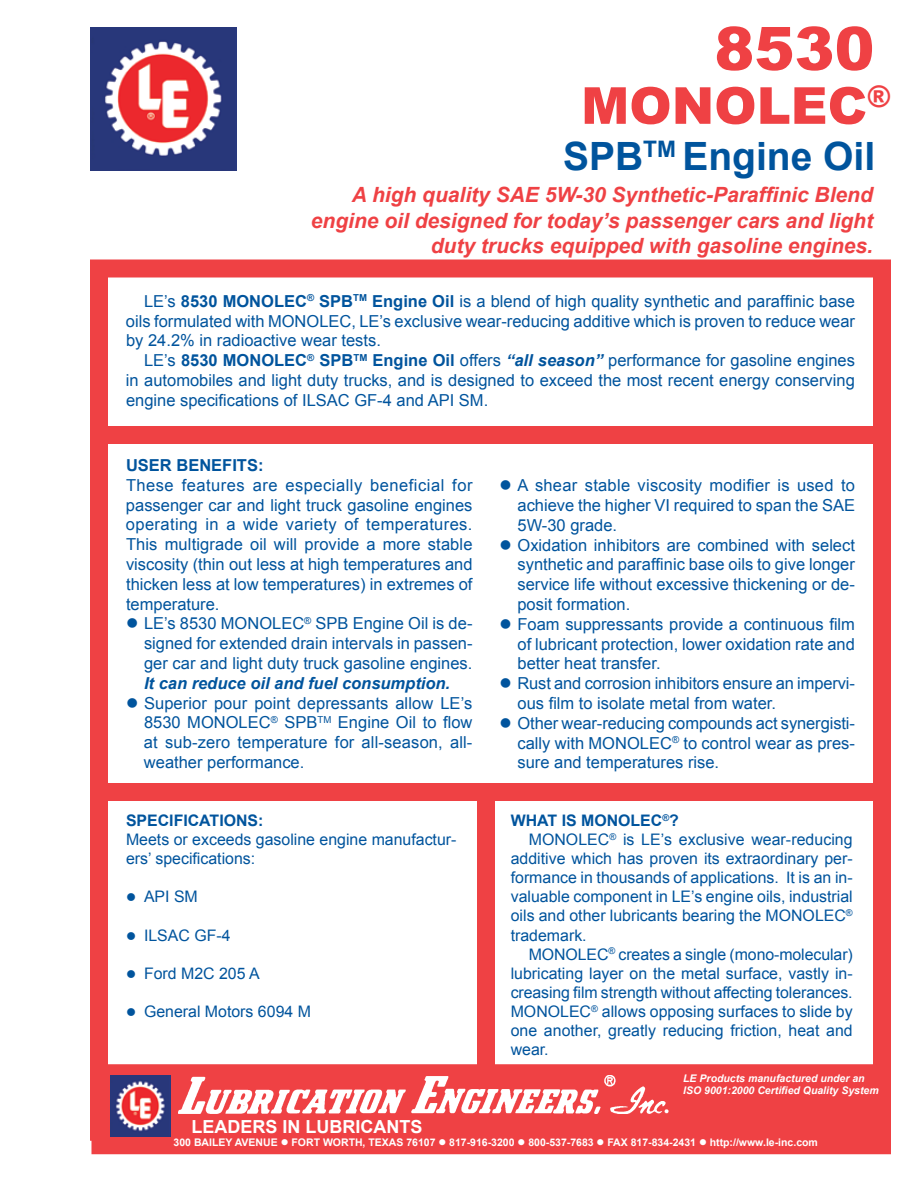
<style>
.page{position:relative;width:918px;height:1188px;background:#fff}
.page>*{position:absolute;margin:0;border:0;box-sizing:border-box;transform-origin:0 0}
.t1{font:60px "Arial MT Black";color:#ef4144}
.t2{font:900 51px "Arial";color:#ef4144}
.t3{font:700 39px "Arial";color:#00549d}
.t4{font:italic 700 21px/25.2px "Arial";color:#ef4144;text-align:right}
.t5{font:700 18px "Arial";color:#fff}
.t6{font:16.5px/19.8px "Arial";color:#00549d;text-align:justify}
.t7{font:italic 700 16.5px "Arial";color:#00549d}
.t8{font:700 16.5px "Arial";color:#00549d}
.t9{font:15.9px/19px "Arial";color:#00549d}
.t10{font:700 15.9px "Arial";color:#00549d}
.t11{font:700 10.5px "Arial";color:#fff}
.t12{font:italic 700 10.5px/12.6px "Arial";color:#fff}
.s1{font-weight:700}
.s2{font-weight:700;font-style:italic}
</style>
<div class="page">
<img style="left:90px;top:27px;width:146px;height:144px">
<div style="left:90px;top:260px;width:801px;height:881px;border:18px solid #ef4144"></div>
<div style="left:102px;top:426px;width:778px;height:18px;background:#ef4144"></div>
<div style="left:105px;top:783px;width:786px;height:18px;background:#ef4144"></div>
<div style="left:477px;top:794px;width:18px;height:347px;background:#ef4144"></div>
<div style="left:100px;top:1073px;width:782px;height:72px;background:#ef4144"></div>
<div style="left:92px;top:1064px;width:799px;height:90px;border:18px solid #ef4144"></div>
<img style="left:110px;top:1076px;width:61px;height:60px">
<img style="left:178px;top:1076px;width:490px;height:38px">
<h1 class="t1" style="left:714px;top:11px;width:162px">8530</h1>
<h2 class="t2" style="left:581px;top:69px;width:311px">MONOLEC<sup>®</sup></h2>
<h3 class="t3" style="left:563px;top:130px;width:314px">SPB<sup>TM</sup> Engine Oil</h3>
<p class="t4" style="left:311px;top:183px;width:564px">A high quality SAE 5W-30 Synthetic-Paraffinic Blend engine oil designed for today’s passenger cars and light duty trucks equipped with gasoline engines.</p>
<p class="t6" style="left:126px;top:291px;width:731px;text-indent:18px">LE’s <span class="s1">8530 MONOLEC</span><sup>®</sup> <span class="s1">SPB</span><sup>TM</sup> <span class="s1">Engine Oil</span> is a blend of high quality synthetic and paraffinic base oils formulated with MONOLEC, LE’s exclusive wear-reducing additive which is proven to reduce wear by 24.2% in radioactive wear tests.</p>
<p class="t6" style="left:126px;top:351px;width:730px;text-indent:18px">LE’s <span class="s1">8530 MONOLEC</span><sup>®</sup> <span class="s1">SPB</span><sup>TM</sup> <span class="s1">Engine Oil</span> offers <span class="s2">“all season”</span> performance for gasoline engines in automobiles and light duty trucks, and is designed to exceed the most recent energy conserving engine specifications of ILSAC GF-4 and API SM.</p>
<p class="t8" style="left:126px;top:454px;width:139px">USER BENEFITS:</p>
<p class="t6" style="left:126px;top:475px;width:348px">These features are especially beneficial for passenger car and light truck gasoline engines operating in a wide variety of temperatures.<br>This multigrade oil will provide a more stable viscosity (thin out less at high temperatures and thicken less at low temperatures) in extremes of temperature.</p>
<p class="t6" style="left:144px;top:614px;width:330px;text-indent:-18px">● LE’s 8530 MONOLEC<sup>®</sup> SPB Engine Oil is de&shy;signed for extended drain intervals in passen&shy;ger car and light duty truck gasoline engines.</p>
<p class="t7" style="left:144px;top:672px;width:308px">It can reduce oil and fuel consumption.</p>
<p class="t6" style="left:144px;top:693px;width:330px;text-indent:-18px">● Superior pour point depressants allow LE’s 8530 MONOLEC<sup>®</sup> SPB<sup>TM</sup> Engine Oil to flow at sub-zero temperature for all-season, all&shy;weather performance.</p>
<p class="t10" style="left:126px;top:810px;width:139px">SPECIFICATIONS:</p>
<p class="t9" style="left:126px;top:830px;width:332px">Meets or exceeds gasoline engine manufactur&shy;ers’ specifications:</p>
<p class="t9" style="left:126px;top:887px;width:73px">● API SM</p>
<p class="t9" style="left:126px;top:926px;width:106px">● ILSAC GF-4</p>
<p class="t9" style="left:126px;top:964px;width:135px">● Ford M2C 205 A</p>
<p class="t9" style="left:126px;top:1002px;width:187px">● General Motors 6094 M</p>
<p class="t6" style="left:518px;top:476px;width:339px;text-indent:-18px">● A shear stable viscosity modifier is used to achieve the higher VI required to span the SAE 5W-30 grade.</p>
<p class="t6" style="left:517px;top:535px;width:339px;text-indent:-18px">● Oxidation inhibitors are combined with select synthetic and paraffinic base oils to give longer service life without excessive thickening or de&shy;posit formation.</p>
<p class="t6" style="left:518px;top:614px;width:339px;text-indent:-18px">● Foam suppressants provide a continuous film of lubricant protection, lower oxidation rate and better heat transfer.</p>
<p class="t6" style="left:518px;top:674px;width:339px;text-indent:-18px">● Rust and corrosion inhibitors ensure an impervi&shy;ous film to isolate metal from water.</p>
<p class="t6" style="left:517px;top:713px;width:339px;text-indent:-18px">● Other wear-reducing compounds act synergisti&shy;cally with MONOLEC<sup>®</sup> to control wear as pres&shy;sure and temperatures rise.</p>
<p class="t10" style="left:511px;top:810px;width:170px">WHAT IS MONOLEC<sup>®</sup>?</p>
<p class="t9" style="left:529px;top:830px;width:325px">MONOLEC<sup>®</sup> is LE’s exclusive wear-reducing</p>
<p class="t9" style="left:511px;top:849px;width:344px">additive which has proven its extraordinary per-</p>
<p class="t9" style="left:511px;top:868px;width:344px">formance in thousands of applications. It is an in-</p>
<p class="t9" style="left:511px;top:887px;width:343px">valuable component in LE’s engine oils, industrial</p>
<p class="t9" style="left:511px;top:907px;width:343px">oils and other lubricants bearing the MONOLEC<sup>®</sup></p>
<p class="t9" style="left:511px;top:926px;width:77px">trademark.</p>
<p class="t9" style="left:529px;top:945px;width:326px">MONOLEC<sup>®</sup> creates a single (mono-molecular)</p>
<p class="t9" style="left:511px;top:964px;width:344px">lubricating layer on the metal surface, vastly in-</p>
<p class="t9" style="left:511px;top:983px;width:343px">creasing film strength without affecting tolerances.</p>
<p class="t9" style="left:511px;top:1002px;width:343px">MONOLEC<sup>®</sup> allows opposing surfaces to slide by</p>
<p class="t9" style="left:511px;top:1021px;width:344px">one another, greatly reducing friction, heat and</p>
<p class="t9" style="left:511px;top:1040px;width:40px">wear.</p>
<p class="t12" style="left:683px;top:1072px;width:197px">LE Products manufactured under an<br>ISO 9001:2000 Certified Quality System</p>
<p class="t5" style="left:192px;top:1115px;width:232px">LEADERS IN LUBRICANTS</p>
<p class="t11" style="left:174px;top:1135px;width:646px">300 BAILEY AVENUE ● FORT WORTH, TEXAS 76107 ● 817-916-3200 ● 800-537-7683 ● FAX 817-834-2431 ● http://www.le-inc.com</p>
</div>
